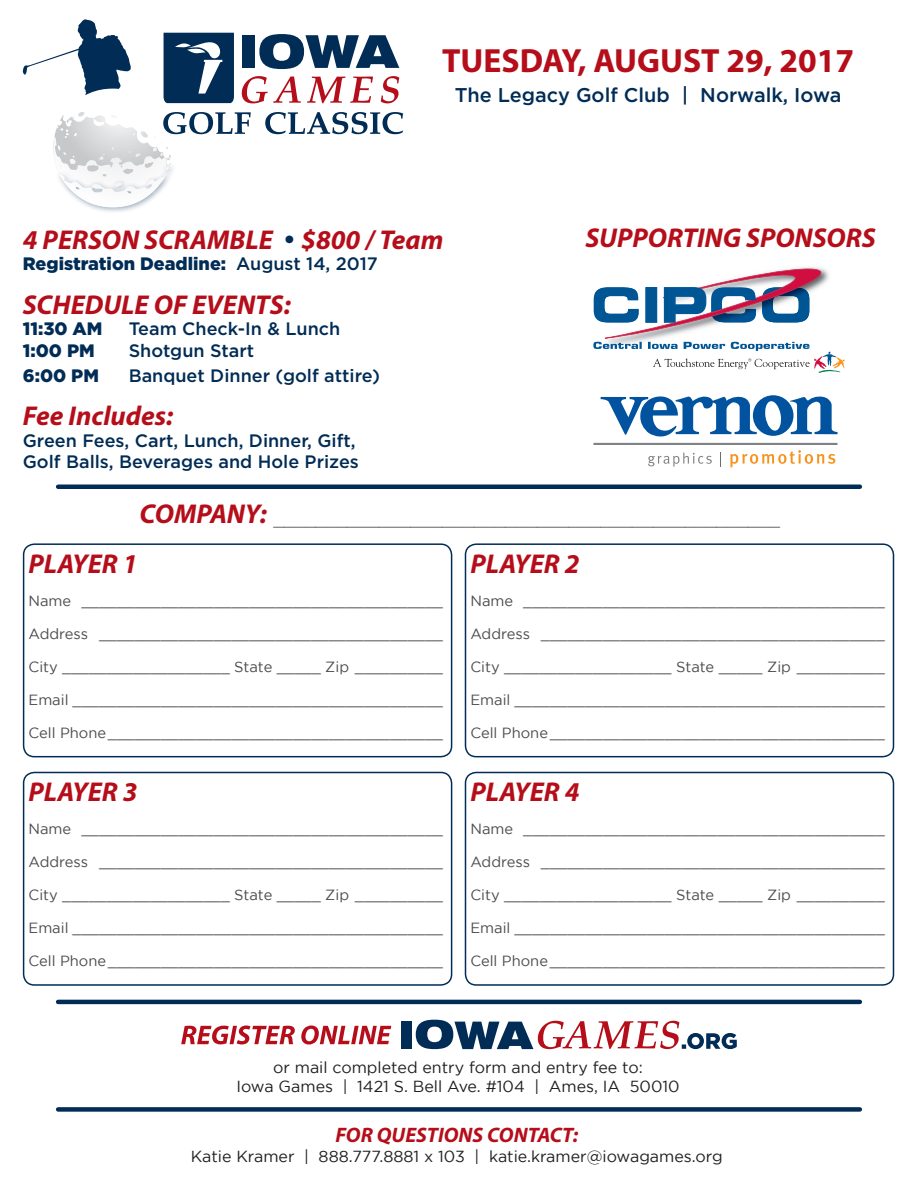
<style>
.page{position:relative;width:918px;height:1188px;background:#fff}
.page>*{position:absolute;margin:0;border:0;box-sizing:border-box;transform-origin:0 0}
.t1{font:700 33.6px "Myriad Pro";color:#b50e1a}
.t2{font:italic 700 27.3px "Myriad Pro";color:#b50e1a}
.t3{font:21.15px "Times New Roman";color:#4b4c4d}
.t4{font:italic 700 21px "Myriad Pro";color:#b50e1a}
.t5{font:500 19.95px "Gotham";color:#002c55}
.t6{font:500 18px/21.6px "Gotham";color:#002c55}
.t7{font:900 18px "Gotham";color:#002c55}
.t8{font:16.05px/19.2px "Gotham";color:#231f20;text-align:center}
.t9{font:14.7px "Gotham";color:#4b4c4d}
.s1{font-family:"Gotham";font-weight:500;font-style:normal;color:#002c55}
.s2{font-weight:500}
.s3{font-family:"Myriad Pro";font-weight:700;font-style:italic;font-size:27.3px;color:#b50e1a}
</style>
<div class="page">
<div style="left:58px;top:484px;width:802px;height:5px;background:#002c55"></div>
<hr style="left:58px;top:1000px;width:802px;height:4px;background:#002c55">
<div style="left:58px;top:1107px;width:802px;height:5px;background:#002c55"></div>
<div style="left:23px;top:543px;width:429px;height:214px;border:2px solid #002c55;border-radius:11px"></div>
<div style="left:23px;top:772px;width:429px;height:214px;border:2px solid #002c55;border-radius:11px"></div>
<div style="left:465px;top:543px;width:429px;height:214px;border:2px solid #002c55;border-radius:11px"></div>
<div style="left:465px;top:772px;width:429px;height:214px;border:2px solid #002c55;border-radius:11px"></div>
<div style="left:56px;top:161px;width:121px;height:53px;background:#002c55;opacity:.4"></div>
<svg style="left:23px;top:19px;width:380px;height:189px"></svg>
<svg style="left:648px;top:453px;width:64px;height:14px"></svg>
<svg style="left:720px;top:452px;width:1px;height:15px"></svg>
<svg style="left:730px;top:450px;width:105px;height:18px"></svg>
<svg style="left:601px;top:395px;width:237px;height:42px"></svg>
<hr style="left:593px;top:443px;width:245px;height:2px;background:#808285">
<svg style="left:593px;top:267px;width:252px;height:106px"></svg>
<div style="left:401px;top:1022px;width:11px;height:27px;background:#002c55"></div>
<svg style="left:416px;top:1020px;width:321px;height:29px"></svg>
<svg style="left:181px;top:1026px;width:210px;height:19px"></svg>
<h1 class="t1" style="left:442px;top:39px;width:414px">TUESDAY, AUGUST 29, 2017</h1>
<h3 class="t5" style="left:455px;top:82px;width:388px">The Legacy Golf Club | Norwalk, Iowa</h3>
<h2 class="t2" style="left:23px;top:222px;width:422px">4 PERSON SCRAMBLE <span class="s1">•</span> $800 / Team</h2>
<p class="t7" style="left:23px;top:252px;width:357px">Registration Deadline: <span class="s2">August 14, 2017</span></p>
<h2 class="t2" style="left:23px;top:287px;width:269px">SCHEDULE OF EVENTS:</h2>
<p class="t7" style="left:23px;top:317px;width:81px">11:30 AM</p>
<p class="t6" style="left:129px;top:318px;width:213px">Team Check-In &amp; Lunch</p>
<p class="t7" style="left:23px;top:338px;width:73px">1:00 PM</p>
<p class="t6" style="left:129px;top:340px;width:127px">Shotgun Start</p>
<p class="t7" style="left:23px;top:363px;width:78px">6:00 PM</p>
<p class="t6" style="left:129px;top:364px;width:253px">Banquet Dinner (golf attire)</p>
<h2 class="t2" style="left:23px;top:398px;width:152px">Fee Includes:</h2>
<p class="t6" style="left:23px;top:429px;width:338px">Green Fees, Cart, Lunch, Dinner, Gift,<br>Golf Balls, Beverages and Hole Prizes</p>
<h2 class="t2" style="left:585px;top:220px;width:292px">SUPPORTING SPONSORS</h2>
<h3 class="t3" style="left:139px;top:501px;width:642px"><span class="s3">COMPANY:</span> ________________________________________________</h3>
<h2 class="t2" style="left:28px;top:546px;width:111px">PLAYER 1</h2>
<p class="t9" style="left:28px;top:592px;width:416px">Name _________________________________________</p>
<p class="t9" style="left:28px;top:625px;width:416px">Address _______________________________________</p>
<p class="t9" style="left:28px;top:658px;width:416px">City ___________________ State _____ Zip __________</p>
<p class="t9" style="left:28px;top:691px;width:416px">Email __________________________________________</p>
<p class="t9" style="left:28px;top:724px;width:416px">Cell Phone______________________________________</p>
<h2 class="t2" style="left:28px;top:774px;width:111px">PLAYER 3</h2>
<p class="t9" style="left:28px;top:820px;width:416px">Name _________________________________________</p>
<p class="t9" style="left:28px;top:853px;width:416px">Address _______________________________________</p>
<p class="t9" style="left:28px;top:886px;width:416px">City ___________________ State _____ Zip __________</p>
<p class="t9" style="left:28px;top:919px;width:416px">Email __________________________________________</p>
<p class="t9" style="left:28px;top:952px;width:416px">Cell Phone______________________________________</p>
<h2 class="t2" style="left:470px;top:546px;width:111px">PLAYER 2</h2>
<p class="t9" style="left:470px;top:592px;width:416px">Name _________________________________________</p>
<p class="t9" style="left:470px;top:625px;width:416px">Address _______________________________________</p>
<p class="t9" style="left:470px;top:658px;width:416px">City ___________________ State _____ Zip __________</p>
<p class="t9" style="left:470px;top:691px;width:416px">Email __________________________________________</p>
<p class="t9" style="left:470px;top:724px;width:416px">Cell Phone______________________________________</p>
<h2 class="t2" style="left:470px;top:774px;width:111px">PLAYER 4</h2>
<p class="t9" style="left:470px;top:820px;width:416px">Name _________________________________________</p>
<p class="t9" style="left:470px;top:853px;width:416px">Address _______________________________________</p>
<p class="t9" style="left:470px;top:886px;width:416px">City ___________________ State _____ Zip __________</p>
<p class="t9" style="left:470px;top:919px;width:416px">Email __________________________________________</p>
<p class="t9" style="left:470px;top:952px;width:416px">Cell Phone______________________________________</p>
<p class="t8" style="left:236px;top:1057px;width:445px">or mail completed entry form and entry fee to:<br>Iowa Games | 1421 S. Bell Ave. #104 | Ames, IA 50010</p>
<h3 class="t4" style="left:335px;top:1122px;width:244px">FOR QUESTIONS CONTACT:</h3>
<p class="t8" style="left:191px;top:1146px;width:533px">Katie Kramer | 888.777.8881 x 103 | katie.kramer@iowagames.org</p>
</div>
